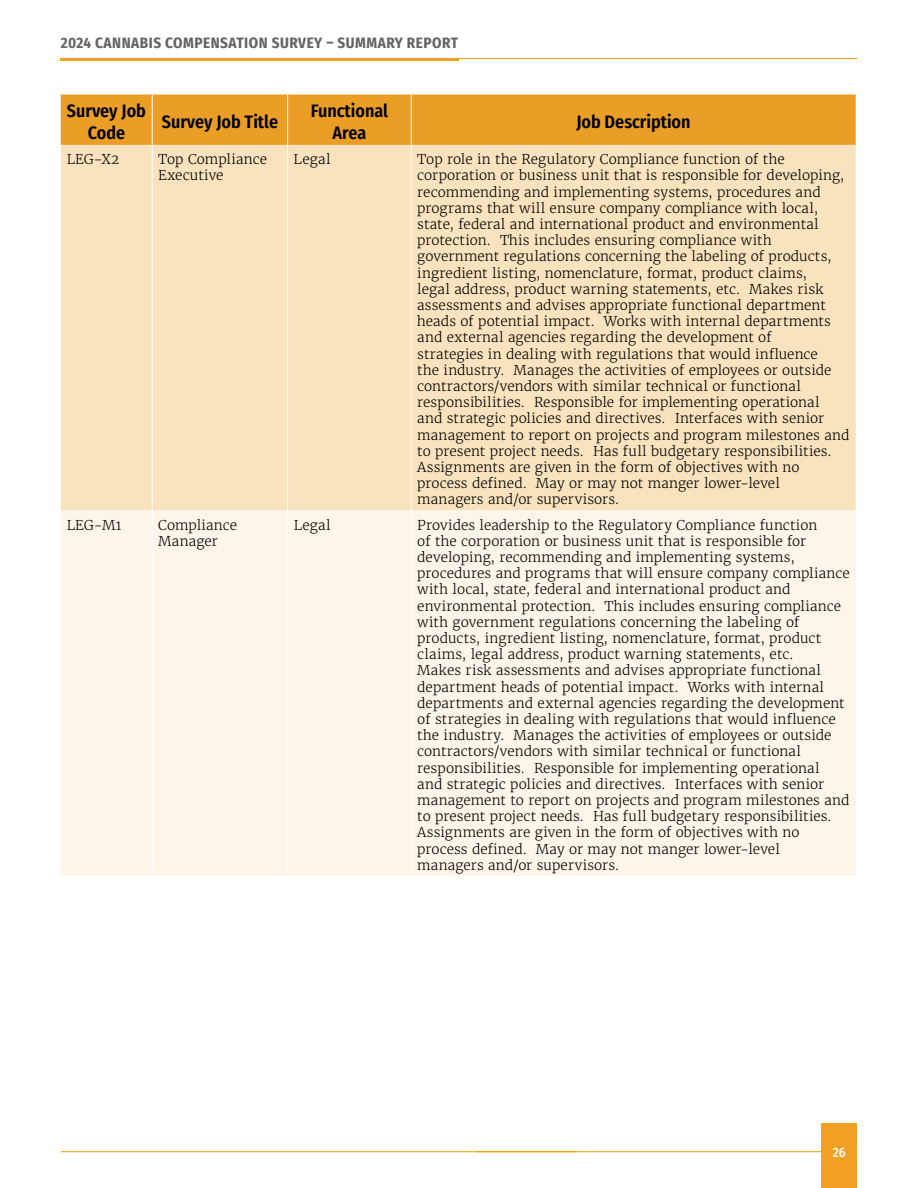
<style>
.page{position:relative;width:918px;height:1188px;background:#fff}
.page>*{position:absolute;margin:0;border:0;box-sizing:border-box;transform-origin:0 0}
.t1{font:600 18px/21.6px "Fira Sans Condensed";color:#000;text-align:center}
.t2{font:700 15px "Fira Sans Condensed";letter-spacing:.035em;color:#656363}
.t3{font:300 13.5px/16.2px "Merriweather";letter-spacing:.005em;color:#000}
.t4{font:500 13.5px "Fira Sans Condensed";color:#fff}
</style>
<div class="page">
<hr style="left:477px;top:1151px;width:380px;height:1px;background:#f1a100">
<hr style="left:61px;top:58px;width:796px;height:1px;background:#f1a100">
<hr style="left:61px;top:1151px;width:516px;height:1px;background:#f1a100">
<hr style="left:61px;top:59px;width:398px;height:2px;background:#f1a023">
<div style="left:821px;top:1123px;width:36px;height:65px;background:#f1a023"></div>
<div style="left:61px;top:94px;width:795px;height:51px;background:#eb9e26"></div>
<div style="left:61px;top:145px;width:795px;height:365px;background:#f9e2be"></div>
<div style="left:61px;top:510px;width:795px;height:366px;background:#fdf5e9"></div>
<hr style="left:152px;top:145px;width:1px;height:365px;background:#fff">
<hr style="left:287px;top:145px;width:1px;height:365px;background:#fff">
<hr style="left:411px;top:145px;width:1px;height:365px;background:#fff">
<hr style="left:152px;top:510px;width:1px;height:366px;background:#fff">
<hr style="left:287px;top:510px;width:1px;height:366px;background:#fff">
<hr style="left:411px;top:510px;width:1px;height:366px;background:#fff">
<hr style="left:152px;top:94px;width:1px;height:51px;background:#fff">
<hr style="left:287px;top:94px;width:1px;height:51px;background:#fff">
<hr style="left:411px;top:94px;width:1px;height:51px;background:#fff">
<p class="t2" style="left:61px;top:31px;width:399px">2024 CANNABIS COMPENSATION SURVEY – SUMMARY REPORT</p>
<h1 class="t1" style="left:67px;top:99px;width:81px">Survey Job<br>Code</h1>
<h1 class="t1" style="left:162px;top:110px;width:118px">Survey Job Title</h1>
<h1 class="t1" style="left:311px;top:99px;width:79px">Functional<br>Area</h1>
<h1 class="t1" style="left:576px;top:110px;width:116px">Job Description</h1>
<p class="t3" style="left:67px;top:151px;width:54px">LEG-X2</p>
<p class="t3" style="left:158px;top:151px;width:110px">Top Compliance<br>Executive</p>
<p class="t3" style="left:294px;top:151px;width:38px">Legal</p>
<p class="t3" style="left:417px;top:151px;width:434px">Top role in the Regulatory Compliance function of the corporation or business unit that is responsible for developing, recommending and implementing systems, procedures and programs that will ensure company compliance with local, state, federal and international product and environmental protection. This includes ensuring compliance with government regulations concerning the labeling of products, ingredient listing, nomenclature, format, product claims,<br>legal address, product warning statements, etc. Makes risk assessments and advises appropriate functional department heads of potential impact. Works with internal departments and external agencies regarding the development of<br>strategies in dealing with regulations that would influence<br>the industry. Manages the activities of employees or outside contractors/vendors with similar technical or functional responsibilities. Responsible for implementing operational<br>and strategic policies and directives. Interfaces with senior management to report on projects and program milestones and to present project needs. Has full budgetary responsibilities.<br>Assignments are given in the form of objectives with no process defined. May or may not manger lower-level managers and/or supervisors.</p>
<p class="t3" style="left:67px;top:517px;width:56px">LEG-M1</p>
<p class="t3" style="left:158px;top:517px;width:80px">Compliance<br>Manager</p>
<p class="t3" style="left:294px;top:517px;width:38px">Legal</p>
<p class="t3" style="left:417px;top:517px;width:434px">Provides leadership to the Regulatory Compliance function<br>of the corporation or business unit that is responsible for developing, recommending and implementing systems, procedures and programs that will ensure company compliance with local, state, federal and international product and environmental protection. This includes ensuring compliance with government regulations concerning the labeling of products, ingredient listing, nomenclature, format, product claims, legal address, product warning statements, etc.<br>Makes risk assessments and advises appropriate functional department heads of potential impact. Works with internal departments and external agencies regarding the development of strategies in dealing with regulations that would influence the industry. Manages the activities of employees or outside contractors/vendors with similar technical or functional responsibilities. Responsible for implementing operational<br>and strategic policies and directives. Interfaces with senior management to report on projects and program milestones and to present project needs. Has full budgetary responsibilities.<br>Assignments are given in the form of objectives with no process defined. May or may not manger lower-level managers and/or supervisors.</p>
<p class="t4" style="left:833px;top:1141px;width:15px">26</p>
</div>
